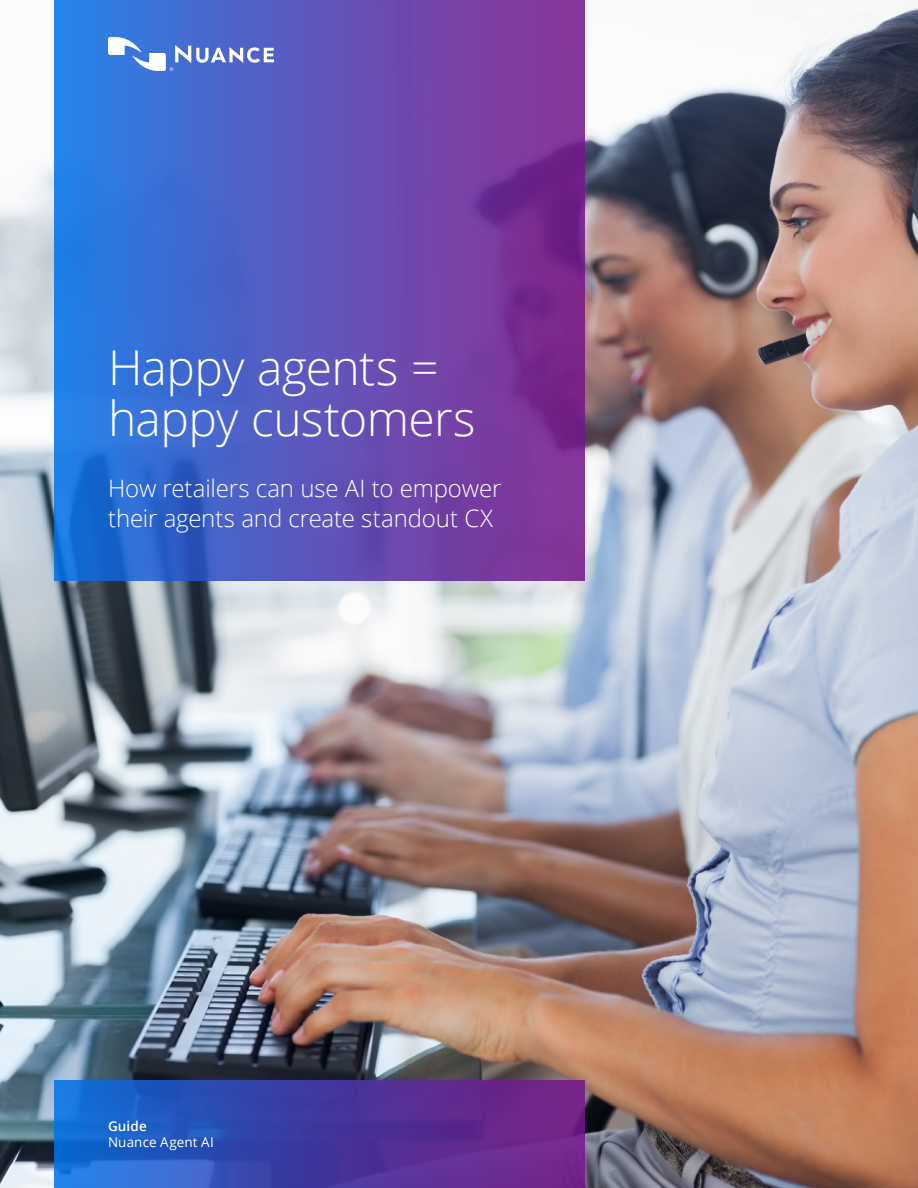
<style>
.page{position:relative;width:918px;height:1188px;background:#fff}
.page>*{position:absolute;margin:0;border:0;box-sizing:border-box;transform-origin:0 0}
.H1_Cover_Title_-_32{font:300 48px/51px "Open Sans";letter-spacing:-.01em;color:#fff}
.Cover_Subhead_-_16_2{font:300 24px/30px "Open Sans";letter-spacing:-.005em;color:#fff}
.Product_Offering_Nam{font:13.5px "Open Sans";letter-spacing:.01em;color:#fff}
.Brochure_9_11{font:600 13.5px "Open Sans";letter-spacing:.01em;color:#fff}
</style>
<div class="page">
<img style="left:0;top:5px;width:918px;height:1183px">
<svg style="left:54px;top:1080px;width:531px;height:108px;background:#4341a7"></svg>
<svg style="left:54px;top:0;width:531px;height:580px;background:#5854ba"></svg>
<svg style="left:108px;top:37px;width:166px;height:34px"></svg>
<h1 class="H1_Cover_Title_-_32" style="left:108px;top:340px;width:369px">Happy agents = happy customers</h1>
<p class="Cover_Subhead_-_16_2" style="left:108px;top:472px;width:395px">How retailers can use AI to empower their agents and create standout CX</p>
<p class="Brochure_9_11" style="left:108px;top:1117px;width:40px">Guide</p>
<p class="Product_Offering_Nam" style="left:108px;top:1133px;width:107px">Nuance Agent AI</p>
</div>
